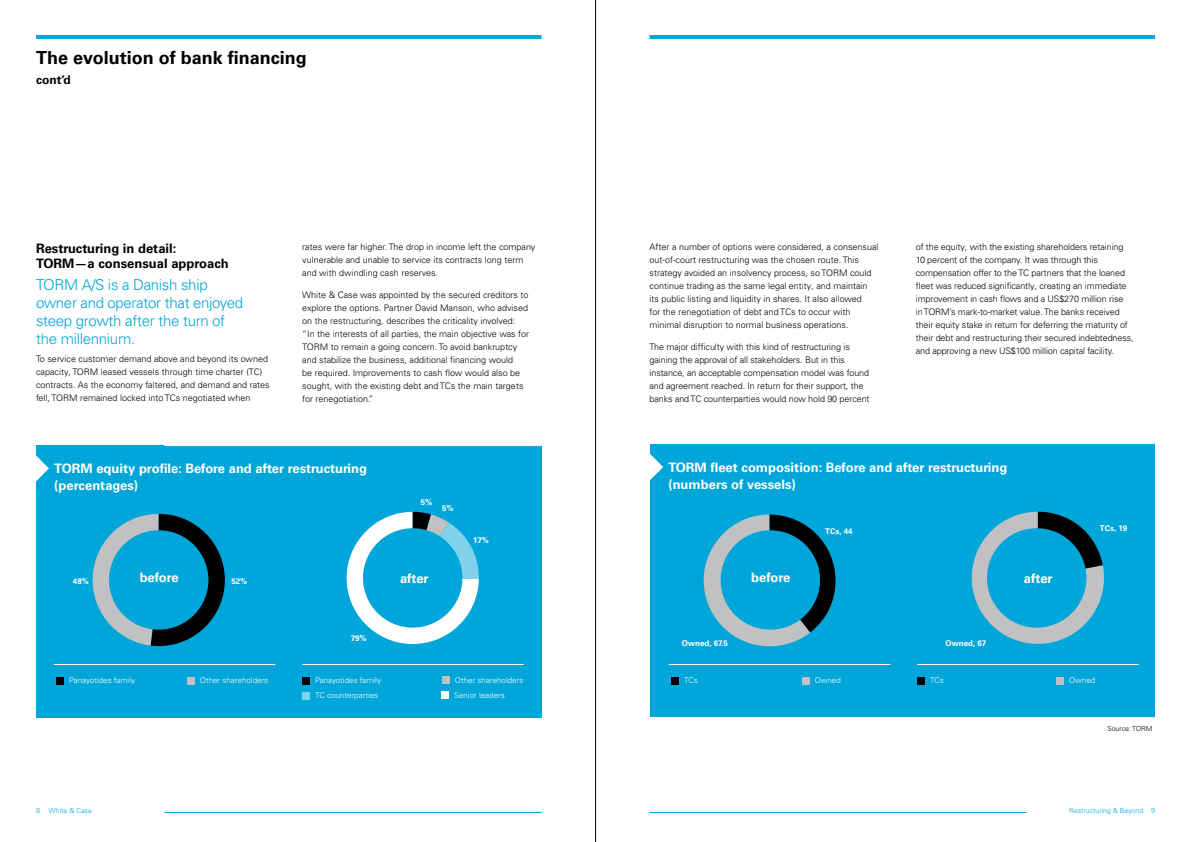
<style>
.page{position:relative;width:1191px;height:842px;background:#fff}
.page>*{position:absolute;margin:0;border:0;box-sizing:border-box;transform-origin:0 0}
.t1{font:700 18px "Univers LT Pro 65";color:#000}
.t2{font:300 15px/18px "Univers LT Pro 45";letter-spacing:-.02em;color:#00a5d9}
.t3{font:700 13px/17px "Univers LT Pro 65";color:#fff}
.t4{font:700 13px/15px "Univers LT Pro 65";color:#000}
.t5{font:700 12px "Univers LT Pro 65";color:#000}
.t6{font:300 9px/13px "Univers LT Pro 45";color:#000}
.t7{font:300 8px/15px "Univers LT Pro 45";color:#fff}
.t8{font:700 8px "Univers LT Pro 65";color:#fff}
.t9{font:300 7px "Univers LT Pro 45";color:#00a5d9}
.t10{font:300 7px "Univers LT Pro 45";color:#000}
</style>
<div class="page">
<hr style="left:649px;top:35px;width:506px;height:4px;background:#00a5d9">
<hr style="left:36px;top:35px;width:505px;height:4px;background:#00a5d9">
<hr style="left:165px;top:812px;width:376px;height:1px;background:#00a5d9">
<hr style="left:649px;top:812px;width:377px;height:1px;background:#00a5d9">
<div style="left:36px;top:445px;width:505px;height:273px;background:#00a5d9"></div>
<div style="left:650px;top:444px;width:505px;height:273px;background:#00a5d9"></div>
<svg style="left:971px;top:512px;width:133px;height:132px"></svg>
<svg style="left:703px;top:515px;width:132px;height:132px"></svg>
<hr style="left:595px;top:0;width:1px;height:842px;background:#000">
<hr style="left:165px;top:442px;width:376px;height:4px;background:#fff">
<svg style="left:36px;top:455px;width:13px;height:27px"></svg>
<svg style="left:650px;top:454px;width:13px;height:26px"></svg>
<svg style="left:92px;top:514px;width:133px;height:132px"></svg>
<div style="left:109px;top:530px;width:99px;height:100px;background:#00a5d9;border-radius:50%"></div>
<svg style="left:346px;top:512px;width:133px;height:132px"></svg>
<div style="left:363px;top:528px;width:99px;height:100px;background:#00a5d9;border-radius:50%"></div>
<div style="left:56px;top:677px;width:7px;height:7px;background:#000"></div>
<div style="left:302px;top:677px;width:7px;height:7px;background:#000"></div>
<div style="left:302px;top:692px;width:7px;height:7px;background:#80d2ec"></div>
<div style="left:441px;top:692px;width:7px;height:7px;background:#fff"></div>
<div style="left:720px;top:530px;width:100px;height:100px;background:#00a5d9;border-radius:50%"></div>
<div style="left:987px;top:528px;width:99px;height:100px;background:#00a5d9;border-radius:50%"></div>
<hr style="left:54px;top:664px;width:221px;height:1px;background:#fff">
<hr style="left:302px;top:664px;width:221px;height:1px;background:#fff">
<div style="left:187px;top:677px;width:7px;height:7px;background:#c0c1c2"></div>
<div style="left:671px;top:677px;width:7px;height:7px;background:#000"></div>
<div style="left:917px;top:677px;width:7px;height:7px;background:#000"></div>
<div style="left:1056px;top:677px;width:7px;height:7px;background:#c0c1c2"></div>
<hr style="left:669px;top:664px;width:221px;height:1px;background:#fff">
<hr style="left:917px;top:664px;width:221px;height:1px;background:#fff">
<div style="left:802px;top:677px;width:7px;height:7px;background:#c0c1c2"></div>
<div style="left:442px;top:677px;width:7px;height:7px;background:#c0c1c2"></div>
<h1 class="t1" style="left:36px;top:47px;width:272px">The evolution of bank financing</h1>
<h3 class="t5" style="left:36px;top:73px;width:36px">cont’d</h3>
<h3 class="t4" style="left:36px;top:241px;width:194px">Restructuring in detail:<br>TORM—a consensual approach</h3>
<h2 class="t2" style="left:36px;top:276px;width:209px">TORM A/S is a Danish ship owner and operator that enjoyed steep growth after the turn of the millennium.</h2>
<p class="t6" style="left:36px;top:352px;width:235px">To service customer demand above and beyond its owned capacity, TORM leased vessels through time charter (TC) contracts. As the economy faltered, and demand and rates fell, TORM remained locked into TCs negotiated when</p>
<p class="t6" style="left:302px;top:240px;width:235px">rates were far higher. The drop in income left the company vulnerable and unable to service its contracts long term and with dwindling cash reserves.</p>
<p class="t6" style="left:302px;top:288px;width:228px">White &amp; Case was appointed by the secured creditors to explore the options. Partner David Manson, who advised on the restructuring, describes the criticality involved: “In the interests of all parties, the main objective was for TORM to remain a going concern. To avoid bankruptcy and stabilize the business, additional financing would<br>be required. Improvements to cash flow would also be sought, with the existing debt and TCs the main targets for renegotiation.”</p>
<p class="t6" style="left:649px;top:240px;width:231px">After a number of options were considered, a consensual out-of-court restructuring was the chosen route. This strategy avoided an insolvency process, so TORM could continue trading as the same legal entity, and maintain its public listing and liquidity in shares. It also allowed<br>for the renegotiation of debt and TCs to occur with minimal disruption to normal business operations.</p>
<p class="t6" style="left:649px;top:340px;width:221px">The major difficulty with this kind of restructuring is gaining the approval of all stakeholders. But in this instance, an acceptable compensation model was found and agreement reached. In return for their support, the banks and TC counterparties would now hold 90 percent</p>
<p class="t6" style="left:915px;top:240px;width:219px">of the equity, with the existing shareholders retaining 10 percent of the company. It was through this compensation offer to the TC partners that the loaned fleet was reduced significantly, creating an immediate improvement in cash flows and a US$270 million rise<br>in TORM’s mark-to-market value. The banks received their equity stake in return for deferring the maturity of their debt and restructuring their secured indebtedness, and approving a new US$100 million capital facility.</p>
<h3 class="t3" style="left:54px;top:460px;width:314px">TORM equity profile: Before and after restructuring (percentages)</h3>
<h3 class="t3" style="left:668px;top:459px;width:341px">TORM fleet composition: Before and after restructuring (numbers of vessels)</h3>
<p class="t8" style="left:421px;top:497px;width:13px">5%</p>
<p class="t8" style="left:442px;top:504px;width:13px">5%</p>
<p class="t8" style="left:73px;top:576px;width:18px">48%</p>
<h3 class="t3" style="left:140px;top:569px;width:41px">before</h3>
<p class="t8" style="left:231px;top:576px;width:18px">52%</p>
<h3 class="t3" style="left:400px;top:570px;width:30px">after</h3>
<p class="t8" style="left:351px;top:633px;width:18px">79%</p>
<p class="t8" style="left:473px;top:535px;width:17px">17%</p>
<p class="t8" style="left:682px;top:639px;width:48px">Owned, 67.5</p>
<p class="t8" style="left:825px;top:526px;width:29px">TCs, 44</p>
<h3 class="t3" style="left:751px;top:569px;width:41px">before</h3>
<h3 class="t3" style="left:1024px;top:570px;width:30px">after</h3>
<p class="t8" style="left:945px;top:639px;width:42px">Owned, 67</p>
<p class="t8" style="left:1100px;top:524px;width:29px">TCs, 19</p>
<p class="t7" style="left:200px;top:673px;width:70px">Other shareholders</p>
<p class="t7" style="left:455px;top:672px;width:70px">Other shareholders</p>
<p class="t7" style="left:684px;top:673px;width:15px">TCs</p>
<p class="t7" style="left:814px;top:673px;width:28px">Owned</p>
<p class="t7" style="left:930px;top:673px;width:15px">TCs</p>
<p class="t7" style="left:1069px;top:673px;width:28px">Owned</p>
<p class="t7" style="left:69px;top:673px;width:67px">Panayotides family</p>
<p class="t7" style="left:315px;top:673px;width:67px">Panayotides family<br>TC counterparties</p>
<p class="t7" style="left:454px;top:687px;width:52px">Senior leaders</p>
<p class="t10" style="left:1107px;top:724px;width:47px">Source: TORM</p>
<p class="t9" style="left:36px;top:807px;width:5px">8</p>
<p class="t9" style="left:49px;top:807px;width:45px">White &amp; Case</p>
<p class="t9" style="left:1069px;top:807px;width:87px">Restructuring &amp; Beyond 9</p>
</div>
